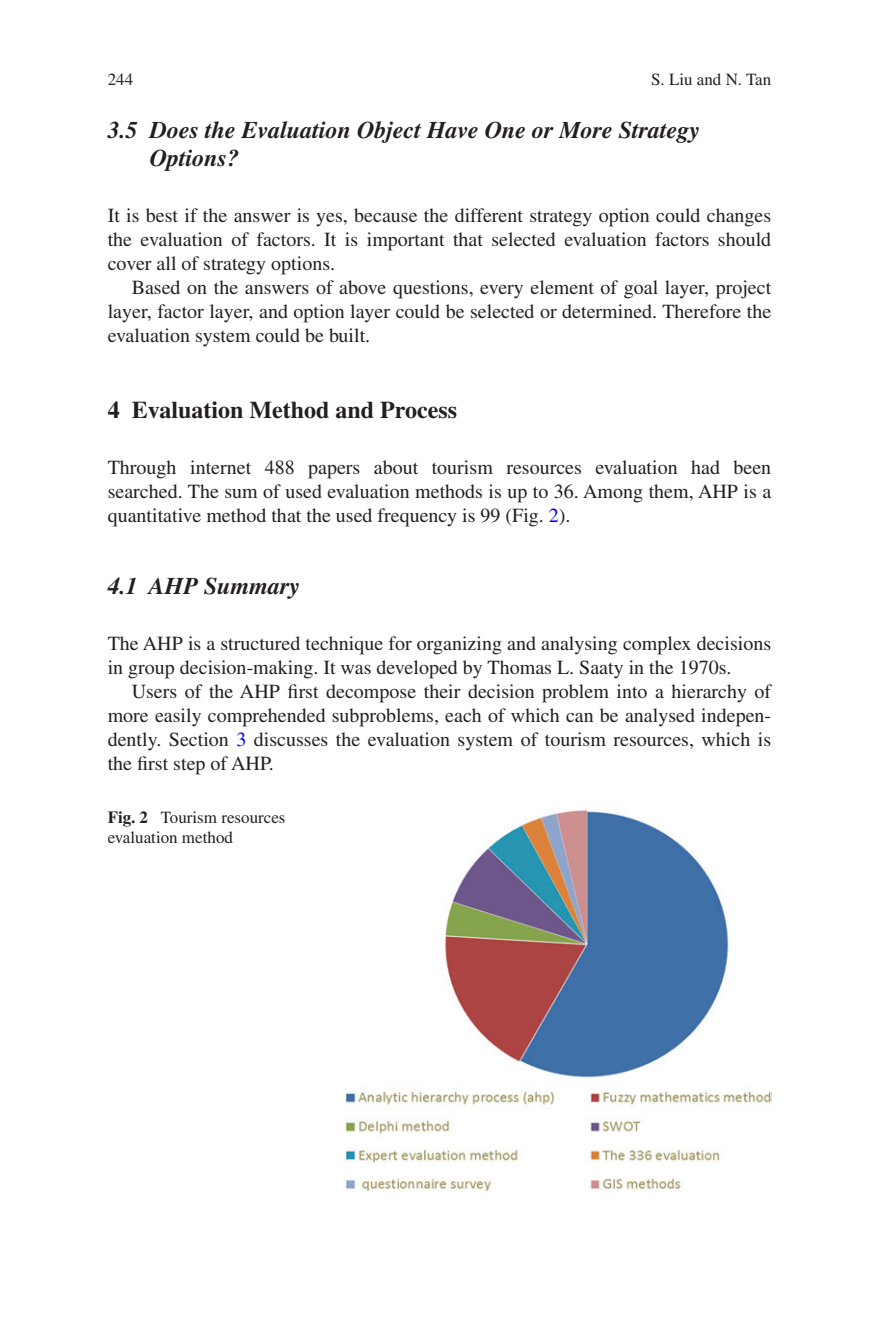
<style>
.page{position:relative;width:879px;height:1333px;background:#fff}
.page>*{position:absolute;margin:0;border:0;box-sizing:border-box;transform-origin:0 0}
.t1{font:italic 700 24px/28px "Times";color:#231f20}
.t2{font:700 24px "Times";color:#231f20}
.t3{font:20px/24px "Times";color:#231f20;text-align:justify}
.t4{font:17px/20px "Times";color:#231f20}
.s1{color:#00f}
.s2{font-weight:700}
</style>
<div class="page">
<img style="left:346px;top:810px;width:425px;height:381px">
<p class="t4" style="left:108px;top:69px;width:27px">244</p>
<p class="t4" style="left:651px;top:69px;width:122px">S. Liu and N. Tan</p>
<p class="t1" style="left:150px;top:115px;width:552px;text-indent:-42px">3.5 Does the Evaluation Object Have One or More Strategy<br>Options?</p>
<p class="t3" style="left:108px;top:203px;width:665px">It is best if the answer is yes, because the different strategy option could changes the evaluation of factors. It is important that selected evaluation factors should cover all of strategy options.</p>
<p class="t3" style="left:108px;top:275px;width:665px;text-indent:24px">Based on the answers of above questions, every element of goal layer, project layer, factor layer, and option layer could be selected or determined. Therefore the evaluation system could be built.</p>
<p class="t2" style="left:108px;top:395px;width:351px">4 Evaluation Method and Process</p>
<p class="t3" style="left:108px;top:455px;width:665px">Through internet 488 papers about tourism resources evaluation had been searched. The sum of used evaluation methods is up to 36. Among them, AHP is a quantitative method that the used frequency is 99 (Fig. <span class="s1">2</span>).</p>
<p class="t1" style="left:108px;top:571px;width:194px">4.1 AHP Summary</p>
<p class="t3" style="left:108px;top:631px;width:665px">The AHP is a structured technique for organizing and analysing complex decisions in group decision-making. It was developed by Thomas L. Saaty in the 1970s.</p>
<p class="t3" style="left:108px;top:679px;width:665px;text-indent:24px">Users of the AHP first decompose their decision problem into a hierarchy of more easily comprehended subproblems, each of which can be analysed indepen&shy;dently. Section <span class="s1">3</span> discusses the evaluation system of tourism resources, which is the first step of AHP.</p>
<p class="t4" style="left:108px;top:806px;width:179px"><span class="s2">Fig. 2</span> Tourism resources evaluation method</p>
</div>
